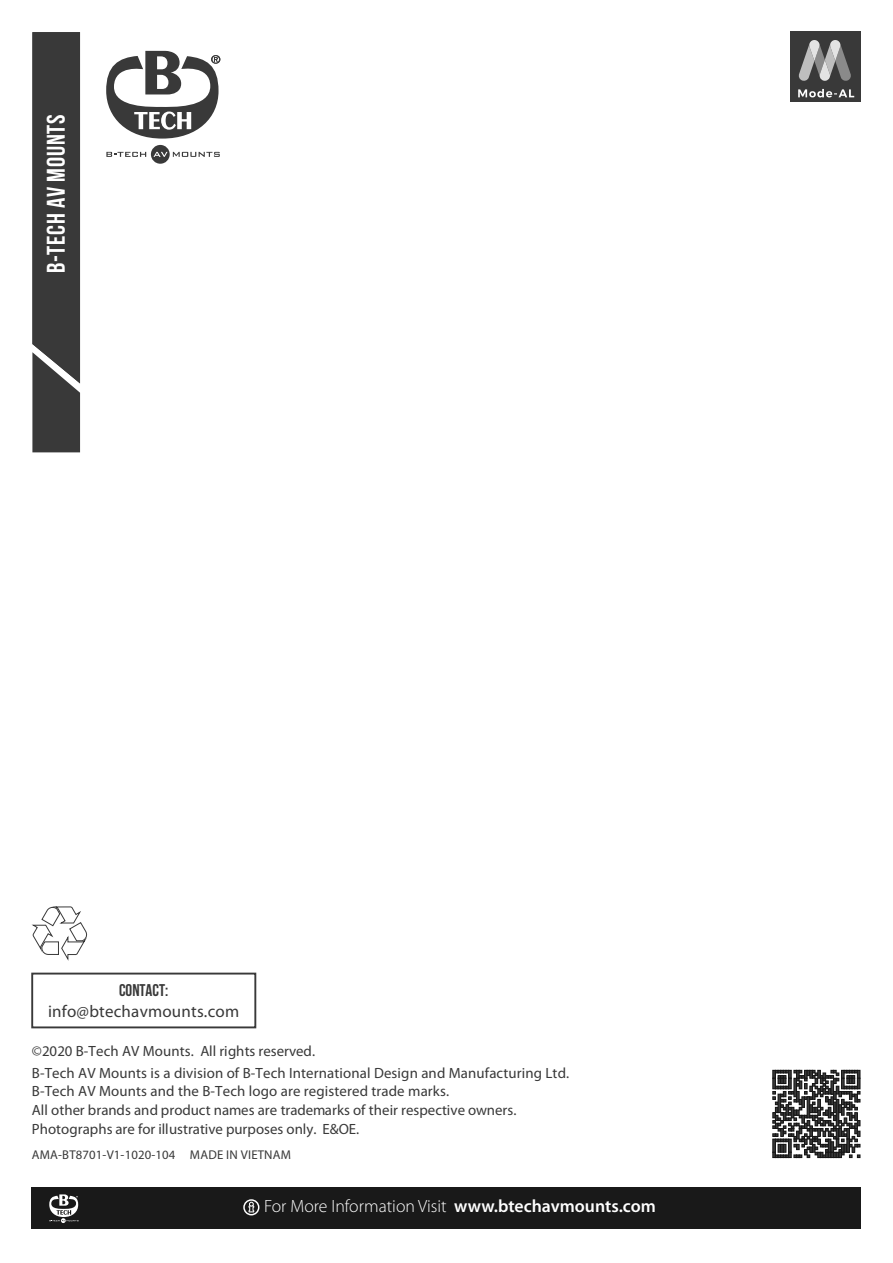
<style>
.page{position:relative;width:893px;height:1263px;background:#fff}
.page>*{position:absolute;margin:0;border:0;box-sizing:border-box;transform-origin:0 0}
.t1{font:700 25.5px "Bebas Neue";letter-spacing:.03em;color:#fff}
.t2{font:300 17.85px "Myriad Pro";color:#fff}
.t3{font:16.95px "Myriad Pro";letter-spacing:.015em;color:#393939}
.t4{font:16.95px "Bebas Neue";color:#393939}
.t5{font:14.85px/18.9px "Myriad Pro";letter-spacing:.01em;color:#393939}
.t6{font:12.75px "Myriad Pro";letter-spacing:.015em;color:#393939}
.s1{font-weight:600}
</style>
<div class="page">
<svg style="left:106px;top:145px;width:114px;height:19px"></svg>
<svg style="left:106px;top:51px;width:114px;height:88px"></svg>
<div style="left:31px;top:1187px;width:830px;height:42px;background:#191919"></div>
<svg style="left:49px;top:1194px;width:30px;height:29px"></svg>
<svg style="left:243px;top:1199px;width:16px;height:16px"></svg>
<div style="left:32px;top:32px;width:48px;height:420px;background:#393939"></div>
<div style="left:790px;top:32px;width:71px;height:70px;background:#393939"></div>
<svg style="left:798px;top:40px;width:53px;height:41px"></svg>
<svg style="left:798px;top:89px;width:56px;height:8px"></svg>
<div style="left:31px;top:973px;width:225px;height:55px;border:2px solid #393939"></div>
<svg style="left:31px;top:906px;width:57px;height:55px"></svg>
<svg style="left:772px;top:1070px;width:88px;height:88px"></svg>
<h1 class="t1" style="left:41px;top:273px;width:160px;rotate:-90deg">B-TECH AV mounts</h1>
<p class="t4" style="left:119px;top:980px;width:51px">CONTACT:</p>
<p class="t3" style="left:48px;top:1004px;width:193px">info@btechavmounts.com</p>
<p class="t5" style="left:32px;top:1040px;width:539px;line-height:23px">©2020 B-Tech AV Mounts. All rights reserved.<br>B-Tech AV Mounts is a division of B-Tech International Design and Manufacturing Ltd.</p>
<p class="t5" style="left:32px;top:1083px;width:486px">B-Tech AV Mounts and the B-Tech logo are registered trade marks.<br>All other brands and product names are trademarks of their respective owners.<br>Photographs are for illustrative purposes only. E&amp;OE.</p>
<p class="t6" style="left:32px;top:1150px;width:261px">AMA-BT8701-V1-1020-104 MADE IN VIETNAM</p>
<p class="t2" style="left:264px;top:1196px;width:393px">For More Information Visit <span class="s1">www.btechavmounts.com</span></p>
</div>
